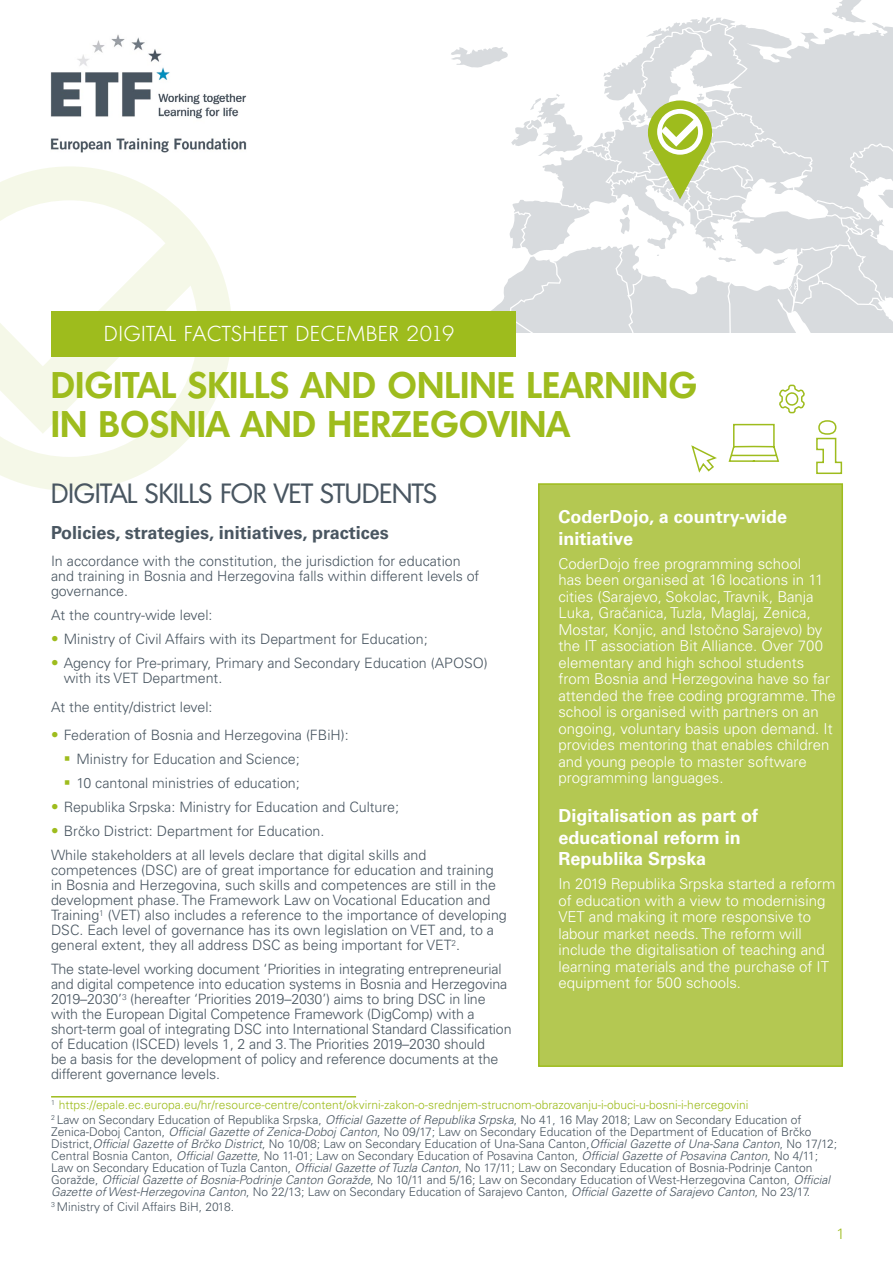
<style>
.page{position:relative;width:893px;height:1263px;background:#fff}
.page>*{position:absolute;margin:0;border:0;box-sizing:border-box;transform-origin:0 0}
.t1{font:600 36px/39px "Montreal TS";letter-spacing:.02em;color:#9ebc1d}
.t2{font:27px "Montreal TS";color:#495661}
.t3{font:300 21px "Montreal TS";letter-spacing:.05em;color:#fff}
.t4{font:700 18px/21.6px "Univers LTCYR 65";color:#fff}
.t5{font:700 18px "Univers LTCYR 65";color:#495661}
.t6{font:300 15px/16.5px "Univers LTCYR 45";color:#fff}
.t7{font:300 15px "Univers LTCYR 45";color:#9ebc1d}
.t8{font:300 14.25px/15px "Univers LTCYR 45";color:#495661}
.t9{font:300 12px/12px "Univers LTCYR 45";color:#495661}
.t10{font:300 12px/15px "Univers LTCYR 45";color:#9ebc1d}
.s1{font-size:15px;color:#9ebc1d}
.s2{color:#495661}
.s3{font-style:italic;color:#495661}
.s4{font-style:italic}
</style>
<div class="page">
<div style="left:538px;top:483px;width:305px;height:584px;background:#b4c852;border:2px solid #9ebc1d"></div>
<svg style="left:0;top:166px;width:232px;height:325px"></svg>
<div style="left:51px;top:311px;width:464px;height:45px;background:#9ebc1d"></div>
<svg style="left:451px;top:0;width:442px;height:475px"></svg>
<hr style="left:51px;top:1096px;width:305px;height:1px;background:#9ebc1d">
<img style="left:51px;top:34px;width:196px;height:119px">
<h3 class="t3" style="left:104px;top:321px;width:352px">DIGITAL FACTSHEET DECEMBER 2019</h3>
<h1 class="t1" style="left:51px;top:364px;width:647px">DIGITAL SKILLS AND ONLINE LEARNING<br>IN BOSNIA AND HERZEGOVINA</h1>
<h2 class="t2" style="left:51px;top:476px;width:387px">DIGITAL SKILLS FOR VET STUDENTS</h2>
<p class="t4" style="left:558px;top:505px;width:230px">CoderDojo, a country-wide initiative</p>
<p class="t6" style="left:558px;top:555px;width:279px">CoderDojo free programming school<br>has been organised at 16 locations in 11 cities (Sarajevo, Sokolac, Travnik, Banja Luka, Gračanica, Tuzla, Maglaj, Zenica, Mostar, Konjic, and Istočno Sarajevo) by the IT association Bit Alliance. Over 700 elementary and high school students from Bosnia and Herzegovina have so far attended the free coding programme. The school is organised with partners on an ongoing, voluntary basis upon demand. It provides mentoring that enables children and young people to master software programming languages.</p>
<p class="t4" style="left:558px;top:804px;width:201px">Digitalisation as part of educational reform in<br>Republika Srpska</p>
<p class="t6" style="left:558px;top:875px;width:279px">In 2019 Republika Srpska started a reform of education with a view to modernising VET and making it more responsive to labour market needs. The reform will include the digitalisation of teaching and learning materials and the purchase of IT equipment for 500 schools.</p>
<p class="t5" style="left:51px;top:520px;width:339px">Policies, strategies, initiatives, practices</p>
<p class="t8" style="left:51px;top:553px;width:430px">In accordance with the constitution, the jurisdiction for education and training in Bosnia and Herzegovina falls within different levels of governance.</p>
<p class="t8" style="left:51px;top:607px;width:163px">At the country-wide level:</p>
<p class="t8" style="left:51px;top:631px;width:378px"><span class="s1">•</span> Ministry of Civil Affairs with its Department for Education;</p>
<p class="t8" style="left:64px;top:655px;width:426px;text-indent:-13px"><span class="s1">•</span> Agency for Pre-primary, Primary and Secondary Education (APOSO) with its VET Department.</p>
<p class="t8" style="left:51px;top:699px;width:163px">At the entity/district level:</p>
<p class="t8" style="left:77px;top:723px;width:274px;line-height:24px;text-indent:-26px"><span class="s1">•</span> Federation of Bosnia and Herzegovina (FBiH):<br>Ministry for Education and Science;<br>10 cantonal ministries of education;</p>
<p class="t8" style="left:51px;top:799px;width:350px"><span class="s1">•</span> Republika Srpska: Ministry for Education and Culture;</p>
<p class="t8" style="left:51px;top:819px;width:377px;line-height:24px"><span class="s1">•</span> Brčko District: Department for Education.<br>While stakeholders at all levels declare that digital skills and</p>
<p class="t8" style="left:51px;top:862px;width:457px">competences (DSC) are of great importance for education and training in Bosnia and Herzegovina, such skills and competences are still in the development phase. The Framework Law on Vocational Education and Training<sup>1</sup> (VET) also includes a reference to the importance of developing DSC. Each level of governance has its own legislation on VET and, to a general extent, they all address DSC as being important for VET<sup>2</sup>.</p>
<p class="t8" style="left:51px;top:961px;width:462px">The state-level working document ‘Priorities in integrating entrepreneurial and digital competence into education systems in Bosnia and Herzegovina 2019–2030’<sup>3</sup> (hereafter ‘Priorities 2019–2030’) aims to bring DSC in line with the European Digital Competence Framework (DigComp) with a short-term goal of integrating DSC into International Standard Classification of Education (ISCED) levels 1, 2 and 3. The Priorities 2019–2030 should<br>be a basis for the development of policy and reference documents at the different governance levels.</p>
<p class="t10" style="left:51px;top:1097px;width:752px"><sup>1</sup> https://epale.ec.europa.eu/hr/resource-centre/content/okvirni-zakon-o-srednjem-strucnom-obrazovanju-i-obuci-u-bosni-i-hercegovini<br><sup>2</sup> <span class="s2">Law on Secondary Education of Republika Srpska,</span> <span class="s3">OfficialGazette ofRepublika Srpska</span><span class="s2">, No 41, 16 May 2018; Law on Secondary Education of</span></p>
<p class="t9" style="left:51px;top:1126px;width:788px">Zenica-Doboj Canton, <span class="s4">OfficialGazette ofZenica-DobojCanton</span>, No 09/17; Law on Secondary Education of the Department of Education of Brčko District,<span class="s4">OfficialGazette ofBrčko District</span>, No 10/08; Law on Secondary Education of Una-Sana Canton,<span class="s4">OfficialGazette ofUna-Sana Canton</span>, No 17/12; Central Bosnia Canton, <span class="s4">OfficialGazette</span>, No 11-01; Law on Secondary Education of Posavina Canton, <span class="s4">OfficialGazette ofPosavina Canton</span>, No 4/11; Law on Secondary Education of Tuzla Canton, <span class="s4">OfficialGazette ofTuzla Canton</span>, No 17/11; Law on Secondary Education of Bosnia-Podrinje Canton Goražde, <span class="s4">OfficialGazette ofBosnia-Podrinje Canton Goražde</span>, No 10/11 and 5/16; Law on Secondary Education of West-Herzegovina Canton, <span class="s4">Official Gazette ofWest-Herzegovina Canton</span>, N o 2 2/ 1 3 ; L a w o n S e c o n d a ry E d u c a t i o n o f S a ra j evo C a n t o n , <span class="s4">OfficialGazette ofSarajevo Canton</span>, N o 2 3/ 1 7.</p>
<p class="t9" style="left:51px;top:1201px;width:185px"><sup>3</sup> Ministry of Civil Affairs BiH, 2018.</p>
<p class="t7" style="left:837px;top:1223px;width:10px">1</p>
</div>
